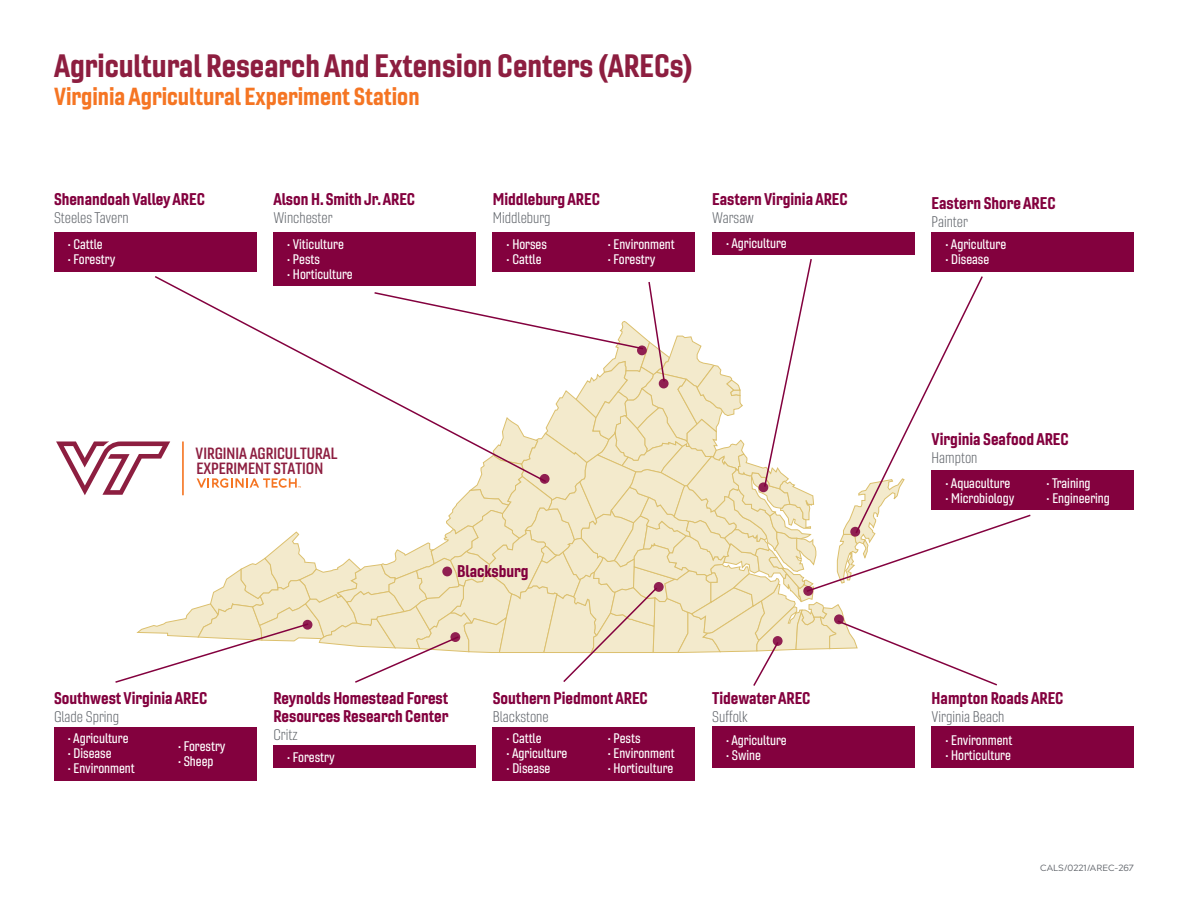
<style>
.page{position:relative;width:1188px;height:918px;background:#fff}
.page>*{position:absolute;margin:0;border:0;box-sizing:border-box;transform-origin:0 0}
.Heading{font:31.5px "Gineso Con Bol";color:#8d1e40}
.Heading-2{font:24px "Gineso Con Bol";color:#f57523}
.Paragraph_Style_1{font:16.5px/18px "Gineso Con Bol";color:#83013e}
.t1{font:15.9px/14.7px "Gineso Con Dem";color:#8d1e40}
.t2{font:15px "Gineso Con Lig";color:#5f6369}
.t3{font:13.5px "Gineso Con Med";color:#fff}
.t4{font:9px "Acherus Grotesque";color:#5f6369}
</style>
<div class="page">
<svg style="left:56px;top:257px;width:976px;height:429px"></svg>
<div style="left:273px;top:232px;width:203px;height:54px;background:#83013e"></div>
<div style="left:493px;top:232px;width:202px;height:39px;background:#83013e"></div>
<div style="left:712px;top:232px;width:203px;height:23px;background:#83013e"></div>
<div style="left:932px;top:232px;width:202px;height:39px;background:#83013e"></div>
<div style="left:932px;top:471px;width:202px;height:39px;background:#83013e"></div>
<div style="left:932px;top:727px;width:202px;height:41px;background:#83013e"></div>
<div style="left:712px;top:727px;width:203px;height:41px;background:#83013e"></div>
<div style="left:493px;top:727px;width:202px;height:54px;background:#83013e"></div>
<div style="left:273px;top:745px;width:203px;height:23px;background:#83013e"></div>
<div style="left:54px;top:727px;width:202px;height:54px;background:#83013e"></div>
<div style="left:54px;top:232px;width:202px;height:39px;background:#83013e"></div>
<p class="Heading" style="left:54px;top:45px;width:640px">Agricultural Research And Extension Centers (ARECs)</p>
<p class="Heading-2" style="left:54px;top:81px;width:367px">Virginia Agricultural Experiment Station</p>
<p class="Paragraph_Style_1" style="left:54px;top:190px;width:153px">Shenandoah Valley AREC</p>
<p class="t2" style="left:54px;top:209px;width:76px">Steeles Tavern</p>
<p class="t3" style="left:68px;top:236px;width:37px">• Cattle</p>
<p class="t3" style="left:68px;top:251px;width:49px">• Forestry</p>
<p class="Paragraph_Style_1" style="left:273px;top:190px;width:143px">Alson H. Smith Jr. AREC</p>
<p class="t2" style="left:273px;top:209px;width:61px">Winchester</p>
<p class="t3" style="left:287px;top:236px;width:58px">• Viticulture</p>
<p class="t3" style="left:287px;top:251px;width:35px">• Pests</p>
<p class="t3" style="left:287px;top:266px;width:67px">• Horticulture</p>
<p class="Paragraph_Style_1" style="left:493px;top:190px;width:109px">Middleburg AREC</p>
<p class="t2" style="left:493px;top:209px;width:59px">Middleburg</p>
<p class="t3" style="left:506px;top:236px;width:42px">• Horses</p>
<p class="t3" style="left:506px;top:251px;width:37px">• Cattle</p>
<p class="t3" style="left:608px;top:236px;width:69px">• Environment</p>
<p class="t3" style="left:608px;top:251px;width:49px">• Forestry</p>
<p class="Paragraph_Style_1" style="left:712px;top:190px;width:137px">Eastern Virginia AREC</p>
<p class="t2" style="left:712px;top:209px;width:43px">Warsaw</p>
<p class="t3" style="left:726px;top:235px;width:63px">• Agriculture</p>
<p class="t1" style="left:196px;top:446px;width:143px">VIRGINIA AGRICULTURAL<br>EXPERIMENT STATION</p>
<p class="Paragraph_Style_1" style="left:457px;top:562px;width:73px">Blacksburg</p>
<p class="Paragraph_Style_1" style="left:54px;top:689px;width:155px">Southwest Virginia AREC</p>
<p class="t2" style="left:54px;top:708px;width:67px">Glade Spring</p>
<p class="t3" style="left:68px;top:730px;width:63px">• Agriculture</p>
<p class="t3" style="left:68px;top:745px;width:46px">• Disease</p>
<p class="t3" style="left:68px;top:760px;width:69px">• Environment</p>
<p class="t3" style="left:178px;top:738px;width:49px">• Forestry</p>
<p class="t3" style="left:178px;top:753px;width:37px">• Sheep</p>
<p class="Paragraph_Style_1" style="left:273px;top:689px;width:177px">Reynolds Homestead Forest<br>Resources Research Center</p>
<p class="t2" style="left:273px;top:726px;width:26px">Critz</p>
<p class="t3" style="left:287px;top:748px;width:49px">• Forestry</p>
<p class="Paragraph_Style_1" style="left:493px;top:689px;width:157px">Southern Piedmont AREC</p>
<p class="t2" style="left:493px;top:708px;width:57px">Blackstone</p>
<p class="t3" style="left:506px;top:730px;width:37px">• Cattle</p>
<p class="t3" style="left:506px;top:745px;width:63px">• Agriculture</p>
<p class="t3" style="left:506px;top:760px;width:46px">• Disease</p>
<p class="t3" style="left:608px;top:730px;width:35px">• Pests</p>
<p class="t3" style="left:608px;top:745px;width:69px">• Environment</p>
<p class="t3" style="left:608px;top:760px;width:67px">• Horticulture</p>
<p class="Paragraph_Style_1" style="left:712px;top:689px;width:100px">Tidewater AREC</p>
<p class="t2" style="left:712px;top:708px;width:37px">Suffolk</p>
<p class="t3" style="left:726px;top:732px;width:63px">• Agriculture</p>
<p class="t3" style="left:726px;top:747px;width:37px">• Swine</p>
<p class="Paragraph_Style_1" style="left:932px;top:194px;width:126px">Eastern Shore AREC</p>
<p class="t2" style="left:932px;top:213px;width:38px">Painter</p>
<p class="t3" style="left:945px;top:236px;width:63px">• Agriculture</p>
<p class="t3" style="left:945px;top:251px;width:46px">• Disease</p>
<p class="Paragraph_Style_1" style="left:932px;top:430px;width:139px">Virginia Seafood AREC</p>
<p class="t2" style="left:932px;top:449px;width:47px">Hampton</p>
<p class="t3" style="left:945px;top:475px;width:67px">• Aquaculture</p>
<p class="t3" style="left:945px;top:490px;width:71px">• Microbiology</p>
<p class="t3" style="left:1046px;top:475px;width:46px">• Training</p>
<p class="t3" style="left:1046px;top:490px;width:65px">• Engineering</p>
<p class="Paragraph_Style_1" style="left:932px;top:689px;width:133px">Hampton Roads AREC</p>
<p class="t2" style="left:932px;top:708px;width:74px">Virginia Beach</p>
<p class="t3" style="left:945px;top:732px;width:69px">• Environment</p>
<p class="t3" style="left:945px;top:747px;width:67px">• Horticulture</p>
<p class="t4" style="left:1040px;top:860px;width:95px">CALS/0221/AREC-267</p>
</div>
